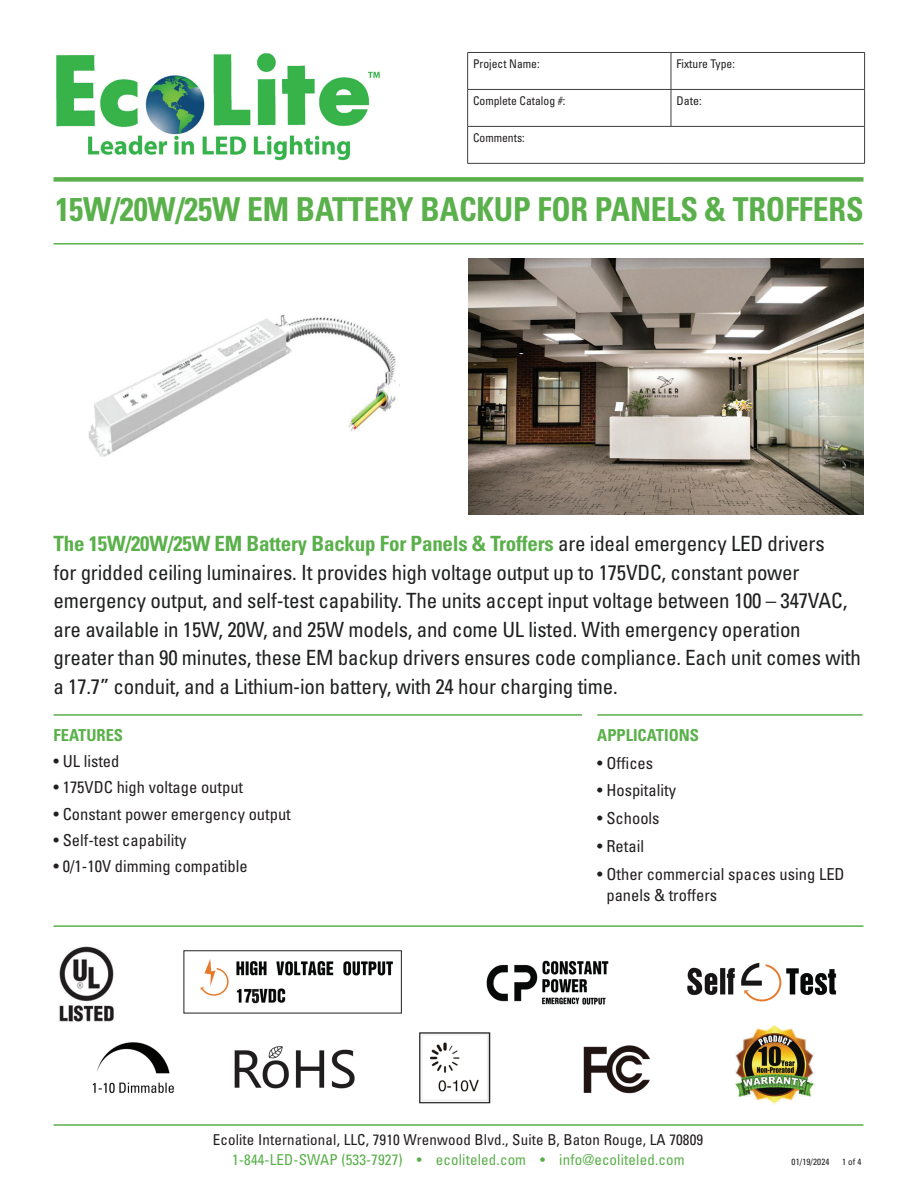
<style>
.page{position:relative;width:918px;height:1188px;background:#fff}
.page>*{position:absolute;margin:0;border:0;box-sizing:border-box;transform-origin:0 0}
.t1{font:700 condensed 33px "Univers";letter-spacing:-.005em;color:#5ab04b;scale:.96 1}
.t2{font:condensed 21px/28.5px "Univers";letter-spacing:-.01em;color:#1f2020}
.t3{font:condensed 16.5px/21px "Univers";color:#231f20}
.t4{font:700 condensed 16.5px "Univers";color:#5ab04b}
.t5{font:condensed 15px "Univers";letter-spacing:.01em;color:#231f20}
.t6{font:condensed 15px "Univers";letter-spacing:.01em;color:#5ab04b}
.t7{font:condensed 12px "Univers";color:#231f20}
.t8{font:condensed 9px "Univers";letter-spacing:.01em;color:#231f20}
.s1{font-weight:700;color:#5ab04b}
</style>
<div class="page">
<hr style="left:54px;top:1124px;width:810px;height:2px;background:#5ab04b">
<div style="left:54px;top:177px;width:810px;height:5px;background:#5ab04b"></div>
<hr style="left:467px;top:52px;width:204px;height:1px;background:#3e3e3f">
<hr style="left:467px;top:53px;width:1px;height:36px;background:#3e3e3f">
<hr style="left:671px;top:52px;width:194px;height:1px;background:#3e3e3f">
<hr style="left:671px;top:53px;width:1px;height:36px;background:#3e3e3f">
<hr style="left:864px;top:53px;width:1px;height:36px;background:#3e3e3f">
<hr style="left:467px;top:89px;width:204px;height:1px;background:#3e3e3f">
<hr style="left:467px;top:90px;width:1px;height:36px;background:#3e3e3f">
<hr style="left:671px;top:89px;width:194px;height:1px;background:#3e3e3f">
<hr style="left:671px;top:90px;width:1px;height:36px;background:#3e3e3f">
<hr style="left:864px;top:90px;width:1px;height:36px;background:#3e3e3f">
<hr style="left:467px;top:126px;width:204px;height:1px;background:#3e3e3f">
<hr style="left:467px;top:127px;width:1px;height:36px;background:#3e3e3f">
<hr style="left:671px;top:126px;width:194px;height:1px;background:#3e3e3f">
<hr style="left:864px;top:127px;width:1px;height:36px;background:#3e3e3f">
<hr style="left:467px;top:163px;width:204px;height:1px;background:#3e3e3f">
<hr style="left:671px;top:163px;width:194px;height:1px;background:#3e3e3f">
<img style="left:56px;top:53px;width:324px;height:108px">
<hr style="left:54px;top:714px;width:528px;height:2px;background:#5ab04b">
<hr style="left:597px;top:714px;width:265px;height:2px;background:#5ab04b">
<img style="left:735px;top:1026px;width:80px;height:78px">
<hr style="left:54px;top:925px;width:810px;height:2px;background:#5ab04b">
<hr style="left:54px;top:243px;width:810px;height:2px;background:#5ab04b">
<img style="left:468px;top:258px;width:396px;height:256px">
<img style="left:583px;top:1045px;width:67px;height:49px">
<img style="left:419px;top:1032px;width:72px;height:71px">
<img style="left:89px;top:314px;width:307px;height:143px">
<img style="left:234px;top:1046px;width:121px;height:43px">
<img style="left:92px;top:1042px;width:82px;height:51px">
<img style="left:687px;top:962px;width:150px;height:40px">
<img style="left:486px;top:960px;width:123px;height:45px">
<img style="left:200px;top:959px;width:193px;height:45px">
<div style="left:184px;top:950px;width:218px;height:63px;border:1px solid #231f20"></div>
<img style="left:59px;top:946px;width:55px;height:76px">
<p class="t7" style="left:473px;top:56px;width:68px">Project Name:</p>
<p class="t7" style="left:676px;top:56px;width:60px">Fixture Type:</p>
<p class="t7" style="left:473px;top:93px;width:94px">Complete Catalog #:</p>
<p class="t7" style="left:676px;top:93px;width:27px">Date:</p>
<p class="t7" style="left:473px;top:130px;width:53px">Comments:</p>
<h1 class="t1" style="left:55px;top:189px;width:843px">15W/20W/25W EM BATTERY BACKUP FOR PANELS &amp; TROFFERS</h1>
<p class="t2" style="left:54px;top:529px;width:809px"><span class="s1">The 15W/20W/25W EM Battery Backup For Panels &amp; Troffers</span> are ideal emergency LED drivers<br>for gridded ceiling luminaires. It provides high voltage output up to 175VDC, constant power emergency output, and self-test capability. The units accept input voltage between 100 – 347VAC, are available in 15W, 20W, and 25W models, and come UL listed. With emergency operation greater than 90 minutes, these EM backup drivers ensures code compliance. Each unit comes with a 17.7” conduit, and a Lithium-ion battery, with 24 hour charging time.</p>
<p class="t4" style="left:54px;top:725px;width:71px">FEATURES</p>
<p class="t3" style="left:54px;top:750px;width:67px">• UL listed</p>
<p class="t3" style="left:54px;top:777px;width:191px">• 175VDC high voltage output</p>
<p class="t3" style="left:54px;top:803px;width:239px">• Constant power emergency output</p>
<p class="t3" style="left:54px;top:829px;width:134px">• Self-test capability</p>
<p class="t3" style="left:54px;top:855px;width:196px">• 0/1-10V dimming compatible</p>
<p class="t4" style="left:597px;top:725px;width:103px">APPLICATIONS</p>
<p class="t3" style="left:597px;top:752px;width:57px">• Offices</p>
<p class="t3" style="left:597px;top:780px;width:80px">• Hospitality</p>
<p class="t3" style="left:597px;top:808px;width:64px">• Schools</p>
<p class="t3" style="left:597px;top:835px;width:48px">• Retail</p>
<p class="t3" style="left:606px;top:863px;width:240px;text-indent:-9px">• Other commercial spaces using LED panels &amp; troffers</p>
<p class="t5" style="left:213px;top:1130px;width:492px">Ecolite International, LLC, 7910 Wrenwood Blvd., Suite B, Baton Rouge, LA 70809</p>
<p class="t6" style="left:232px;top:1150px;width:454px">1-844-LED-SWAP (533-7927) • ecoliteled.com • info@ecoliteled.com</p>
<p class="t8" style="left:792px;top:1156px;width:39px">01/19/2024</p>
<p class="t8" style="left:842px;top:1156px;width:21px">1 of 4</p>
</div>
